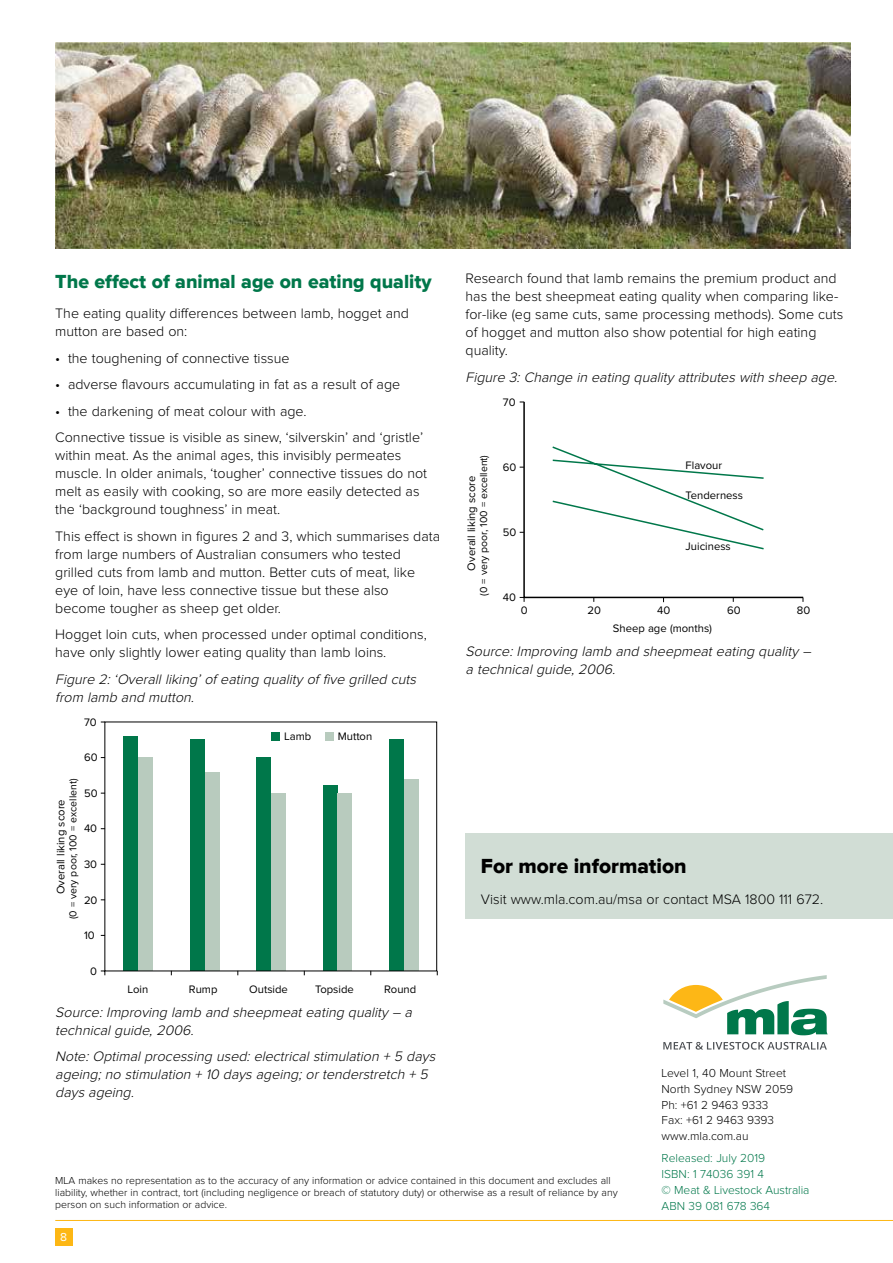
<style>
.page{position:relative;width:893px;height:1263px;background:#fff}
.page>*{position:absolute;margin:0;border:0;box-sizing:border-box;transform-origin:0 0}
.t1{font:21px "Proxima Nova Extrabld";color:#000}
.t2{font:19.5px "Proxima Nova Extrabld";color:#00774a}
.t3{font:300 14.25px/18px "Proxima Nova";color:#000}
.t4{font:italic 300 14.25px/18px "Proxima Nova";color:#000}
.t5{font:300 12px/15.8px "Proxima Nova";color:#000}
.t6{font:300 12px/15.8px "Proxima Nova";color:#00774a}
.t7{font:12px "Proxima Nova";color:#fff}
.t8{font:11.25px "Proxima Nova";color:#000}
.t9{font:300 10.5px/12px "Proxima Nova";color:#000}
.t10{font:10.5px "Proxima Nova";color:#000}
</style>
<div class="page">
<div style="left:55px;top:1229px;width:17px;height:17px;background:#fdb714"></div>
<hr style="left:55px;top:1220px;width:838px;height:1px;background:#fdb714">
<div style="left:466px;top:833px;width:427px;height:85px;background:#d1ddd5"></div>
<svg style="left:663px;top:975px;width:165px;height:60px"></svg>
<svg style="left:663px;top:1042px;width:164px;height:7px"></svg>
<div style="left:123px;top:736px;width:15px;height:235px;background:#00774a"></div>
<div style="left:138px;top:757px;width:15px;height:214px;background:#b8cbbe"></div>
<div style="left:190px;top:739px;width:15px;height:232px;background:#00774a"></div>
<div style="left:205px;top:772px;width:14px;height:199px;background:#b8cbbe"></div>
<div style="left:256px;top:757px;width:15px;height:214px;background:#00774a"></div>
<div style="left:271px;top:793px;width:15px;height:178px;background:#b8cbbe"></div>
<div style="left:323px;top:786px;width:15px;height:185px;background:#00774a"></div>
<div style="left:338px;top:793px;width:14px;height:178px;background:#b8cbbe"></div>
<div style="left:389px;top:739px;width:15px;height:232px;background:#00774a"></div>
<div style="left:404px;top:779px;width:15px;height:192px;background:#b8cbbe"></div>
<div style="left:272px;top:732px;width:8px;height:9px;background:#00774a"></div>
<div style="left:325px;top:732px;width:8px;height:9px;background:#b8cbbe"></div>
<svg style="left:523px;top:401px;width:281px;height:198px"></svg>
<svg style="left:520px;top:597px;width:5px;height:5px"></svg>
<svg style="left:551px;top:445px;width:214px;height:105px"></svg>
<img style="left:55px;top:43px;width:795px;height:205px">
<h2 class="t2" style="left:55px;top:270px;width:378px">The effect of animal age on eating quality</h2>
<p class="t3" style="left:55px;top:305px;width:355px">The eating quality differences between lamb, hogget and mutton are based on:</p>
<p class="t3" style="left:55px;top:350px;width:236px">• the toughening of connective tissue</p>
<p class="t3" style="left:55px;top:376px;width:346px">• adverse flavours accumulating in fat as a result of age</p>
<p class="t3" style="left:55px;top:398px;width:369px;line-height:26.5px">• the darkening of meat colour with age.<br>Connective tissue is visible as sinew, ‘silverskin’ and ‘gristle’</p>
<p class="t3" style="left:55px;top:447px;width:373px">within meat. As the animal ages, this invisibly permeates muscle. In older animals, ‘tougher’ connective tissues do not melt as easily with cooking, so are more easily detected as the ‘background toughness’ in meat.</p>
<p class="t3" style="left:55px;top:528px;width:386px">This effect is shown in figures 2 and 3, which summarises data from large numbers of Australian consumers who tested grilled cuts from lamb and mutton. Better cuts of meat, like eye of loin, have less connective tissue but these also become tougher as sheep get older.</p>
<p class="t3" style="left:55px;top:626px;width:373px">Hogget loin cuts, when processed under optimal conditions, have only slightly lower eating quality than lamb loins.</p>
<p class="t4" style="left:55px;top:671px;width:365px">Figure 2: ‘Overall liking’ of eating quality of five grilled cuts from lamb and mutton.</p>
<p class="t3" style="left:466px;top:270px;width:379px">Research found that lamb remains the premium product and has the best sheepmeat eating quality when comparing like&shy;for-like (eg same cuts, same processing methods). Some cuts of hogget and mutton also show potential for high eating quality.</p>
<p class="t4" style="left:466px;top:369px;width:376px">Figure 3: Change in eating quality attributes with sheep age.</p>
<p class="t8" style="left:503px;top:394px;width:14px">70</p>
<p class="t10" style="left:476px;top:596px;width:142px;rotate:-90deg">(0 = very poor, 100 = excellent)</p>
<p class="t8" style="left:463px;top:571px;width:96px;rotate:-90deg">Overall liking score</p>
<p class="t8" style="left:503px;top:459px;width:15px">60</p>
<p class="t8" style="left:503px;top:524px;width:15px">50</p>
<p class="t8" style="left:503px;top:589px;width:15px">40</p>
<p class="t8" style="left:686px;top:457px;width:38px">Flavour</p>
<p class="t8" style="left:686px;top:486px;width:59px">Tenderness</p>
<p class="t8" style="left:686px;top:538px;width:47px">Juiciness</p>
<p class="t8" style="left:521px;top:602px;width:8px">0</p>
<p class="t8" style="left:587px;top:602px;width:15px">20</p>
<p class="t8" style="left:657px;top:602px;width:15px">40</p>
<p class="t8" style="left:727px;top:602px;width:15px">60</p>
<p class="t8" style="left:797px;top:602px;width:15px">80</p>
<p class="t8" style="left:613px;top:619px;width:101px">Sheep age (months)</p>
<p class="t4" style="left:466px;top:642px;width:350px">Source: Improving lamb and sheepmeat eating quality – a technical guide, 2006.</p>
<p class="t8" style="left:84px;top:714px;width:14px">70</p>
<p class="t8" style="left:84px;top:749px;width:15px">60</p>
<p class="t8" style="left:84px;top:785px;width:15px">50</p>
<p class="t8" style="left:84px;top:820px;width:15px">40</p>
<p class="t8" style="left:84px;top:856px;width:15px">30</p>
<p class="t8" style="left:84px;top:891px;width:15px">20</p>
<p class="t8" style="left:84px;top:927px;width:12px">10</p>
<p class="t8" style="left:90px;top:962px;width:8px">0</p>
<p class="t4" style="left:55px;top:1004px;width:361px">Source: Improving lamb and sheepmeat eating quality – a technical guide, 2006.</p>
<p class="t4" style="left:55px;top:1048px;width:384px">Note: Optimal processing used: electrical stimulation + 5 days ageing; no stimulation + 10 days ageing; or tenderstretch + 5 days ageing.</p>
<p class="t8" style="left:284px;top:728px;width:29px">Lamb</p>
<p class="t8" style="left:338px;top:728px;width:36px">Mutton</p>
<p class="t10" style="left:65px;top:919px;width:142px;rotate:-90deg">(0 = very poor, 100 = excellent)</p>
<p class="t8" style="left:53px;top:894px;width:96px;rotate:-90deg">Overall liking score</p>
<h1 class="t1" style="left:481px;top:854px;width:207px">For more information</h1>
<p class="t3" style="left:481px;top:891px;width:344px">Visit www.mla.com.au/msa or contact MSA 1800 111 672.</p>
<p class="t8" style="left:127px;top:981px;width:22px">Loin</p>
<p class="t8" style="left:189px;top:981px;width:30px">Rump</p>
<p class="t8" style="left:249px;top:981px;width:40px">Outside</p>
<p class="t8" style="left:315px;top:981px;width:40px">Topside</p>
<p class="t8" style="left:384px;top:981px;width:34px">Round</p>
<p class="t5" style="left:662px;top:1066px;width:133px">Level 1, 40 Mount Street<br>North Sydney NSW 2059<br>Ph: +61 2 9463 9333<br>Fax: +61 2 9463 9393 www.mla.com.au</p>
<p class="t6" style="left:662px;top:1151px;width:149px">Released: July 2019<br>ISBN: 1 74036 391 4<br>© Meat &amp; Livestock Australia<br>ABN 39 081 678 364</p>
<p class="t9" style="left:55px;top:1174px;width:564px">MLA makes no representation as to the accuracy of any information or advice contained in this document and excludes all liability, whether in contract, tort (including negligence or breach of statutory duty) or otherwise as a result of reliance by any person on such information or advice.</p>
<p class="t7" style="left:60px;top:1228px;width:8px">8</p>
</div>
